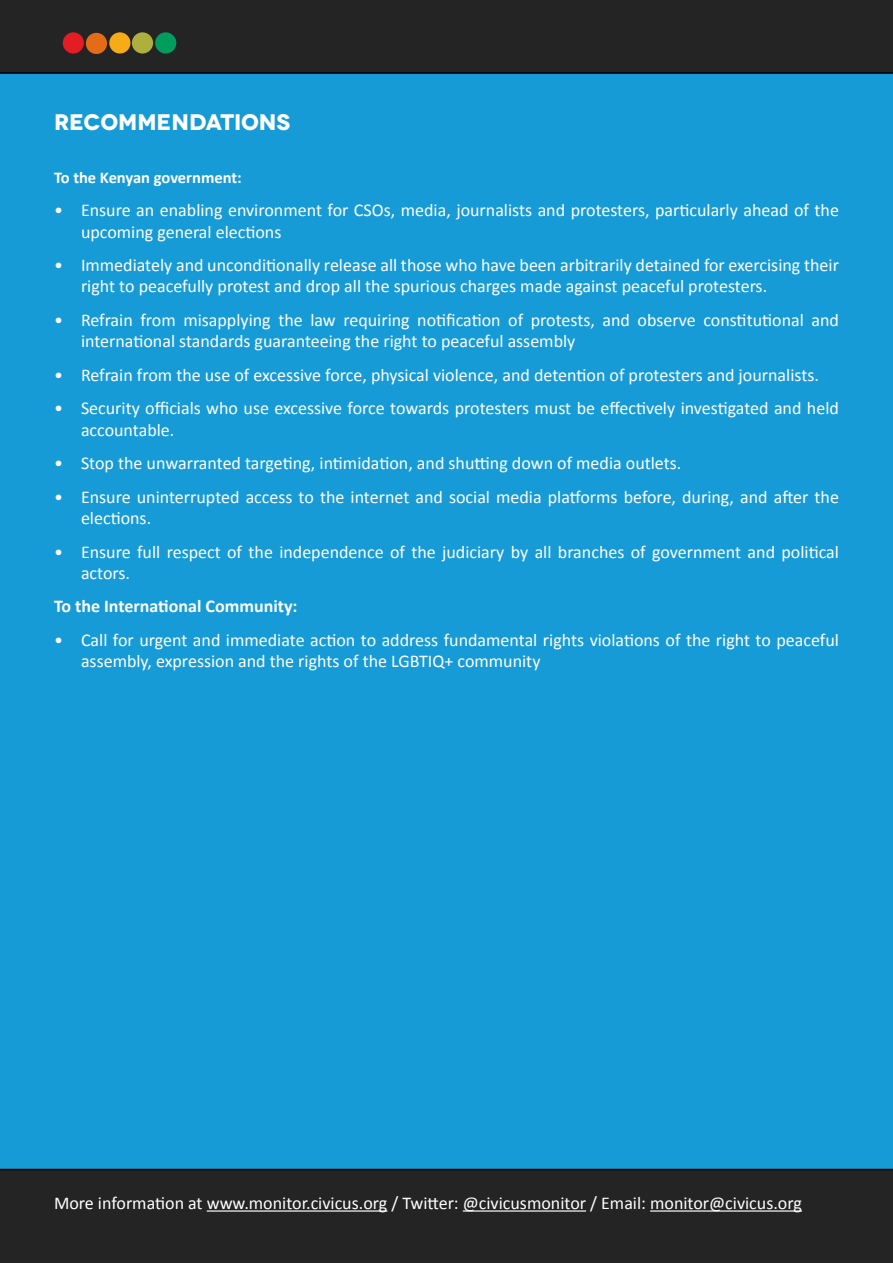
<style>
.page{position:relative;width:893px;height:1263px;background:#fff}
.page>*{position:absolute;margin:0;border:0;box-sizing:border-box;transform-origin:0 0}
.t1{font:700 22.5px "Novecentowide";letter-spacing:-.005em;color:#fff}
.t2{font:18px/21.5px "Calibri";color:#fff}
.t3{font:700 18px "Calibri";color:#fff}
.t4{font:700 16.5px "Calibri";color:#fff}
</style>
<div class="page">
<div style="left:0;top:0;width:893px;height:72px;background:#242424"></div>
<div style="left:63px;top:32px;width:21px;height:22px;background:#e41d24;border-radius:50%"></div>
<div style="left:86px;top:33px;width:21px;height:21px;background:#e46c16;border-radius:50%"></div>
<div style="left:109px;top:32px;width:21px;height:22px;background:#f7ab17;border-radius:50%"></div>
<div style="left:132px;top:32px;width:21px;height:22px;background:#adb03d;border-radius:50%"></div>
<div style="left:155px;top:32px;width:21px;height:22px;background:#019d5c;border-radius:50%"></div>
<div style="left:0;top:1168px;width:893px;height:95px;background:#242424"></div>
<hr style="left:207px;top:1210px;width:180px;height:1px;background:#fff">
<hr style="left:463px;top:1210px;width:123px;height:1px;background:#fff">
<hr style="left:650px;top:1210px;width:152px;height:1px;background:#fff">
<div style="left:0;top:72px;width:893px;height:1098px;background:#179bd7"></div>
<p class="t1" style="left:54px;top:108px;width:238px">RECOMMENDATIONS</p>
<p class="t4" style="left:54px;top:167px;width:189px">To the Kenyan government:</p>
<p class="t2" style="left:81px;top:199px;width:759px;text-indent:-27px">• Ensure an enabling environment for CSOs, media, journalists and protesters, particularly ahead of the upcoming general elections</p>
<p class="t2" style="left:81px;top:254px;width:759px;text-indent:-27px">• Immediately and unconditionally release all those who have been arbitrarily detained for exercising their right to peacefully protest and drop all the spurious charges made against peaceful protesters.</p>
<p class="t2" style="left:81px;top:309px;width:759px;text-indent:-27px">• Refrain from misapplying the law requiring notification of protests, and observe constitutional and international standards guaranteeing the right to peaceful assembly</p>
<p class="t2" style="left:54px;top:364px;width:766px">• Refrain from the use of excessive force, physical violence, and detention of protesters and journalists.</p>
<p class="t2" style="left:81px;top:398px;width:759px;text-indent:-27px">• Security officials who use excessive force towards protesters must be effectively investigated and held accountable.</p>
<p class="t2" style="left:54px;top:452px;width:629px">• Stop the unwarranted targeting, intimidation, and shutting down of media outlets.</p>
<p class="t2" style="left:81px;top:486px;width:759px;text-indent:-27px">• Ensure uninterrupted access to the internet and social media platforms before, during, and after the elections.</p>
<p class="t2" style="left:81px;top:541px;width:759px;text-indent:-27px">• Ensure full respect of the independence of the judiciary by all branches of government and political actors.</p>
<p class="t3" style="left:54px;top:595px;width:245px">To the International Community:</p>
<p class="t2" style="left:81px;top:629px;width:759px;text-indent:-27px">• Call for urgent and immediate action to address fundamental rights violations of the right to peaceful assembly, expression and the rights of the LGBTIQ+ community</p>
<p class="t2" style="left:54px;top:1192px;width:749px">More information at www.monitor.civicus.org / Twitter: @civicusmonitor / Email: monitor@civicus.org</p>
</div>
